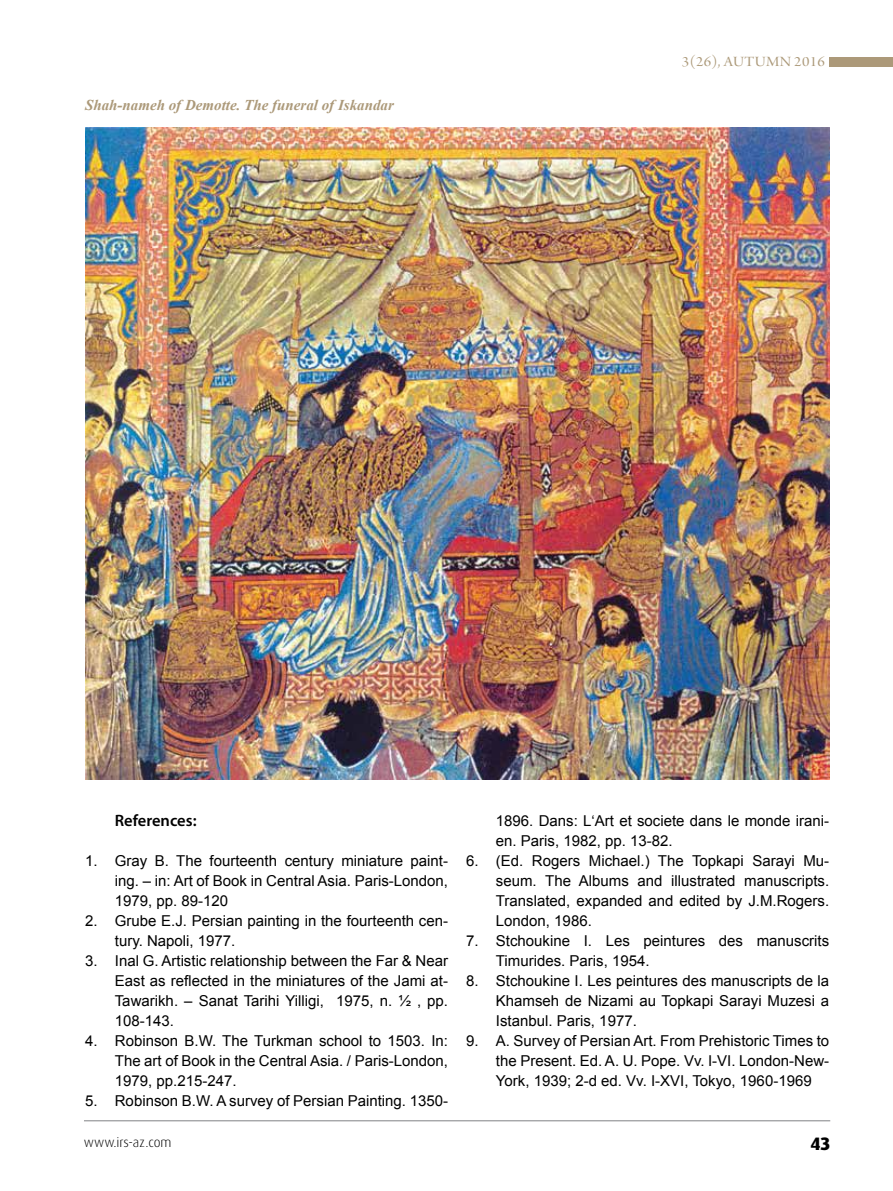
<style>
.page{position:relative;width:893px;height:1191px;background:#fff}
.page>*{position:absolute;margin:0;border:0;box-sizing:border-box;transform-origin:0 0}
.t1{font:800 18px "Dax Pro";color:#000}
.t2{font:600 16.5px "Myriad Pro";color:#000}
.t3{font:15px/20px "Arial";color:#000;text-align:justify}
.t4{font:italic 700 15px "Times New Roman";color:#ac9979}
.t5{font:15px "Arno Pro Display";letter-spacing:.02em;color:#ac9979;scale:1.1 1}
.t6{font:300 13.5px "Dax Pro";color:#000}
</style>
<div class="page">
<hr style="left:84px;top:1120px;width:746px;height:1px;background:#808285">
<img style="left:85px;top:128px;width:744px;height:651px">
<div style="left:829px;top:57px;width:64px;height:9px;background:#ac9979"></div>
<p class="t4" style="left:85px;top:94px;width:310px">Shah-nameh of Demotte. The funeral of Iskandar</p>
<p class="t5" style="left:682px;top:53px;width:132px">3(26), AUTUMN 2016</p>
<p class="t2" style="left:115px;top:810px;width:83px">References:</p>
<p class="t3" style="left:115px;top:851px;width:335px;text-indent:-30px">1. Gray B. The fourteenth century miniature paint&shy;ing. – in: Art of Book in Central Asia. Paris-London, 1979, pp. 89-120</p>
<p class="t3" style="left:115px;top:910px;width:335px;text-indent:-30px">2. Grube E.J. Persian painting in the fourteenth cen&shy;tury. Napoli, 1977.</p>
<p class="t3" style="left:115px;top:950px;width:335px;text-indent:-30px">3. Inal G. Artistic relationship between the Far &amp; Near East as reflected in the miniatures of the Jami at-Tawarikh. – Sanat Tarihi Yilligi, 1975, n. ½ , pp.<br>108-143.</p>
<p class="t3" style="left:115px;top:1030px;width:335px;text-indent:-30px">4. Robinson B.W. The Turkman school to 1503. In:<br>The art of Book in the Central Asia. / Paris-London, 1979, pp.215-247.</p>
<p class="t3" style="left:85px;top:1090px;width:365px">5. Robinson B.W. A survey of Persian Painting. 1350-</p>
<p class="t3" style="left:496px;top:811px;width:335px">1896. Dans: L‘Art et societe dans le monde irani&shy;en. Paris, 1982, pp. 13-82.</p>
<p class="t3" style="left:496px;top:851px;width:335px;text-indent:-30px">6. (Ed. Rogers Michael.) The Topkapi Sarayi Mu&shy;seum. The Albums and illustrated manuscripts.<br>Translated, expanded and edited by J.M.Rogers.<br>London, 1986.</p>
<p class="t3" style="left:496px;top:930px;width:335px;text-indent:-30px">7. Stchoukine I. Les peintures des manuscrits<br>Timurides. Paris, 1954.</p>
<p class="t3" style="left:496px;top:970px;width:335px;text-indent:-30px">8. Stchoukine I. Les peintures des manuscripts de la Khamseh de Nizami au Topkapi Sarayi Muzesi a Istanbul. Paris, 1977.</p>
<p class="t3" style="left:496px;top:1030px;width:335px;text-indent:-30px">9. A. Survey of Persian Art. From Prehistoric Times to the Present. Ed. A. U. Pope. Vv. I-VI. London-New-York, 1939; 2-d ed. Vv. I-XVI, Tokyo, 1960-1969</p>
<p class="t6" style="left:84px;top:1133px;width:89px">www.irs-az.com</p>
<p class="t1" style="left:810px;top:1131px;width:21px">43</p>
</div>
